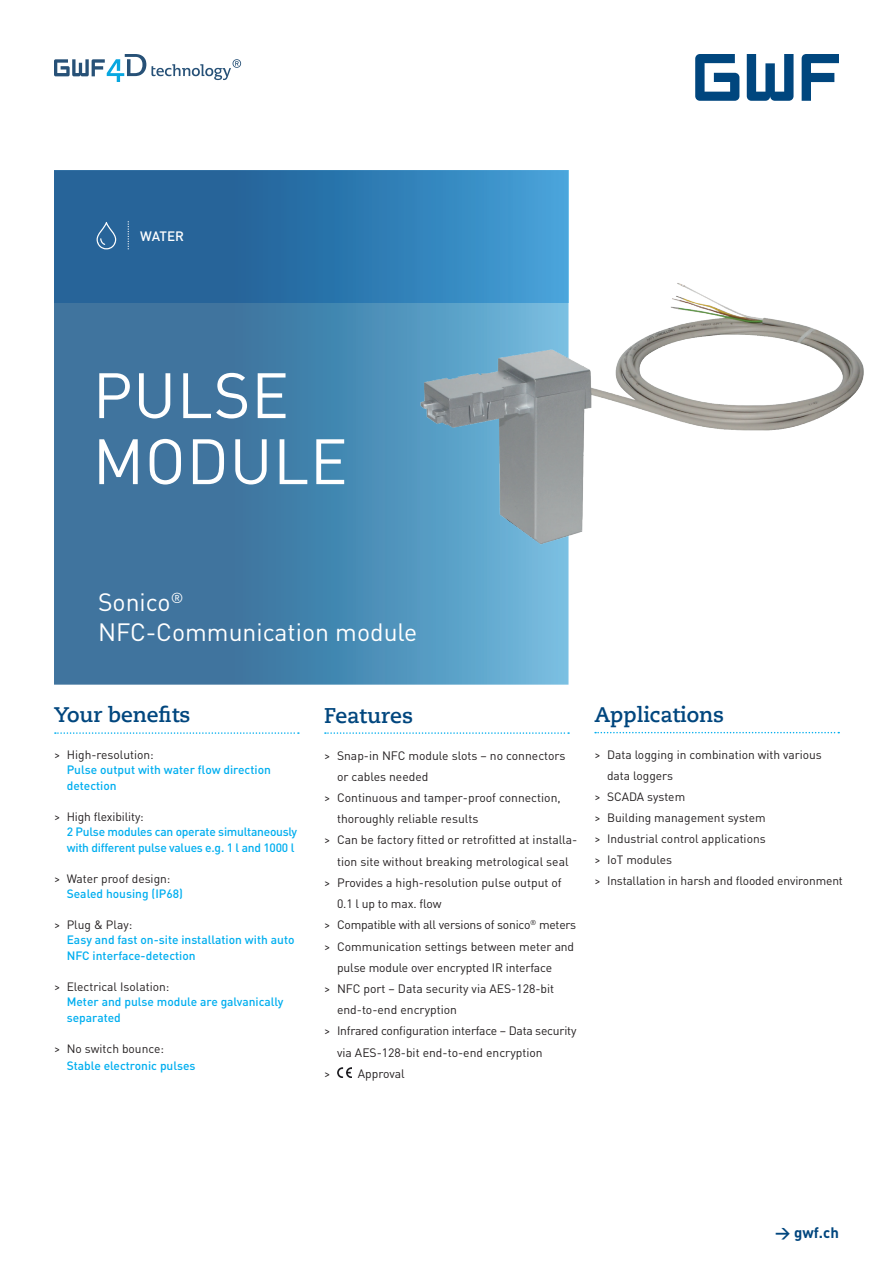
<style>
.page{position:relative;width:893px;height:1263px;background:#fff}
.page>*{position:absolute;margin:0;border:0;box-sizing:border-box;transform-origin:0 0}
.t1{font:63px/66px "DIN Pro";letter-spacing:.01em;color:#fff}
.t2{font:24.75px/30px "DIN Pro";color:#fff}
.t3{font:700 21.15px "Caecilia Com 75";color:#00467e}
.t4{font:700 21px "Caecilia Com 75";color:#00467e}
.t5{font:700 15px "DIN Pro";color:#00467e}
.t6{font:500 13.5px "DIN Pro";letter-spacing:-.01em;color:#fff}
.t7{font:12.15px "DIN Pro";color:#231f20}
.t8{font:12.15px "DIN Pro";letter-spacing:-.02em;color:#231f20}
.t9{font:12px "DIN Pro";color:#231f20}
.t10{font:500 12px/15.5px "DIN Pro";color:#00aeef}
.t11{font:500 12px/15.5px "DIN Pro";letter-spacing:-.02em;color:#00aeef}
</style>
<div class="page">
<svg style="left:695px;top:54px;width:144px;height:47px"></svg>
<svg style="left:54px;top:54px;width:187px;height:28px"></svg>
<svg style="left:54px;top:170px;width:514px;height:515px;background:#3f7eab"></svg>
<svg style="left:97px;top:222px;width:19px;height:27px"></svg>
<svg style="left:128px;top:221px;width:1px;height:28px"></svg>
<img style="left:403px;top:273px;width:461px;height:282px">
<svg style="left:55px;top:732px;width:244px;height:2px"></svg>
<svg style="left:325px;top:732px;width:244px;height:2px"></svg>
<svg style="left:595px;top:732px;width:244px;height:1px"></svg>
<img style="left:337px;top:1067px;width:15px;height:11px">
<p class="t6" style="left:140px;top:227px;width:45px">WATER</p>
<h1 class="t1" style="left:93px;top:360px;width:256px">PULSE<br>MODULE</h1>
<h2 class="t2" style="left:98px;top:586px;width:321px">Sonico<sup>®<br></sup>NFC-Communication module</h2>
<h3 class="t4" style="left:54px;top:701px;width:138px">Your benefits</h3>
<p class="t9" style="left:54px;top:746px;width:101px">&gt; High-resolution:</p>
<p class="t10" style="left:67px;top:762px;width:206px">Pulse output with water flow direction detection</p>
<p class="t9" style="left:54px;top:808px;width:91px">&gt; High flexibility:</p>
<p class="t11" style="left:67px;top:824px;width:232px">2 Pulse modules can operate simultaneously with different pulse values e.g. 1 l and 1000 l</p>
<p class="t9" style="left:54px;top:870px;width:118px">&gt; Water proof design:</p>
<p class="t10" style="left:67px;top:885px;width:118px">Sealed housing (IP68)</p>
<p class="t9" style="left:54px;top:916px;width:80px">&gt; Plug &amp; Play:</p>
<p class="t10" style="left:67px;top:932px;width:229px">Easy and fast on-site installation with auto<br>NFC interface-detection</p>
<p class="t9" style="left:54px;top:978px;width:117px">&gt; Electrical Isolation:</p>
<p class="t10" style="left:67px;top:994px;width:218px">Meter and pulse module are galvanically separated</p>
<p class="t9" style="left:54px;top:1040px;width:112px">&gt; No switch bounce:</p>
<p class="t10" style="left:67px;top:1057px;width:130px">Stable electronic pulses</p>
<h3 class="t3" style="left:324px;top:701px;width:90px">Features</h3>
<p class="t7" style="left:324px;top:747px;width:243px">&gt; Snap-in NFC module slots – no connectors</p>
<p class="t7" style="left:337px;top:768px;width:93px">or cables needed</p>
<p class="t7" style="left:324px;top:789px;width:238px">&gt; Continuous and tamper-proof connection,</p>
<p class="t7" style="left:337px;top:811px;width:143px">thoroughly reliable results</p>
<p class="t7" style="left:324px;top:832px;width:255px">&gt; Can be factory fitted or retrofitted at installa-</p>
<p class="t7" style="left:337px;top:853px;width:233px">tion site without breaking metrological seal</p>
<p class="t7" style="left:324px;top:874px;width:239px">&gt; Provides a high-resolution pulse output of</p>
<p class="t7" style="left:337px;top:895px;width:106px">0.1 l up to max. flow</p>
<p class="t8" style="left:324px;top:917px;width:254px">&gt; Compatible with all versions of sonico<sup>®</sup> meters</p>
<p class="t7" style="left:324px;top:938px;width:252px">&gt; Communication settings between meter and</p>
<p class="t7" style="left:337px;top:959px;width:217px">pulse module over encrypted IR interface</p>
<p class="t7" style="left:324px;top:980px;width:232px">&gt; NFC port – Data security via AES-128-bit</p>
<p class="t7" style="left:337px;top:1001px;width:122px">end-to-end encryption</p>
<p class="t8" style="left:324px;top:1023px;width:254px">&gt; Infrared configuration interface – Data security</p>
<p class="t7" style="left:337px;top:1044px;width:207px">via AES-128-bit end-to-end encryption</p>
<p class="t7" style="left:324px;top:1065px;width:82px">&gt; Approval</p>
<h3 class="t4" style="left:594px;top:700px;width:131px">Applications</h3>
<p class="t9" style="left:594px;top:746px;width:229px">&gt; Data logging in combination with various</p>
<p class="t9" style="left:607px;top:767px;width:67px">data loggers</p>
<p class="t9" style="left:594px;top:788px;width:92px">&gt; SCADA system</p>
<p class="t9" style="left:594px;top:809px;width:173px">&gt; Building management system</p>
<p class="t9" style="left:594px;top:830px;width:173px">&gt; Industrial control applications</p>
<p class="t9" style="left:594px;top:851px;width:79px">&gt; IoT modules</p>
<p class="t9" style="left:594px;top:872px;width:250px">&gt; Installation in harsh and flooded environment</p>
<p class="t5" style="left:775px;top:1222px;width:65px">→ gwf.ch</p>
</div>
